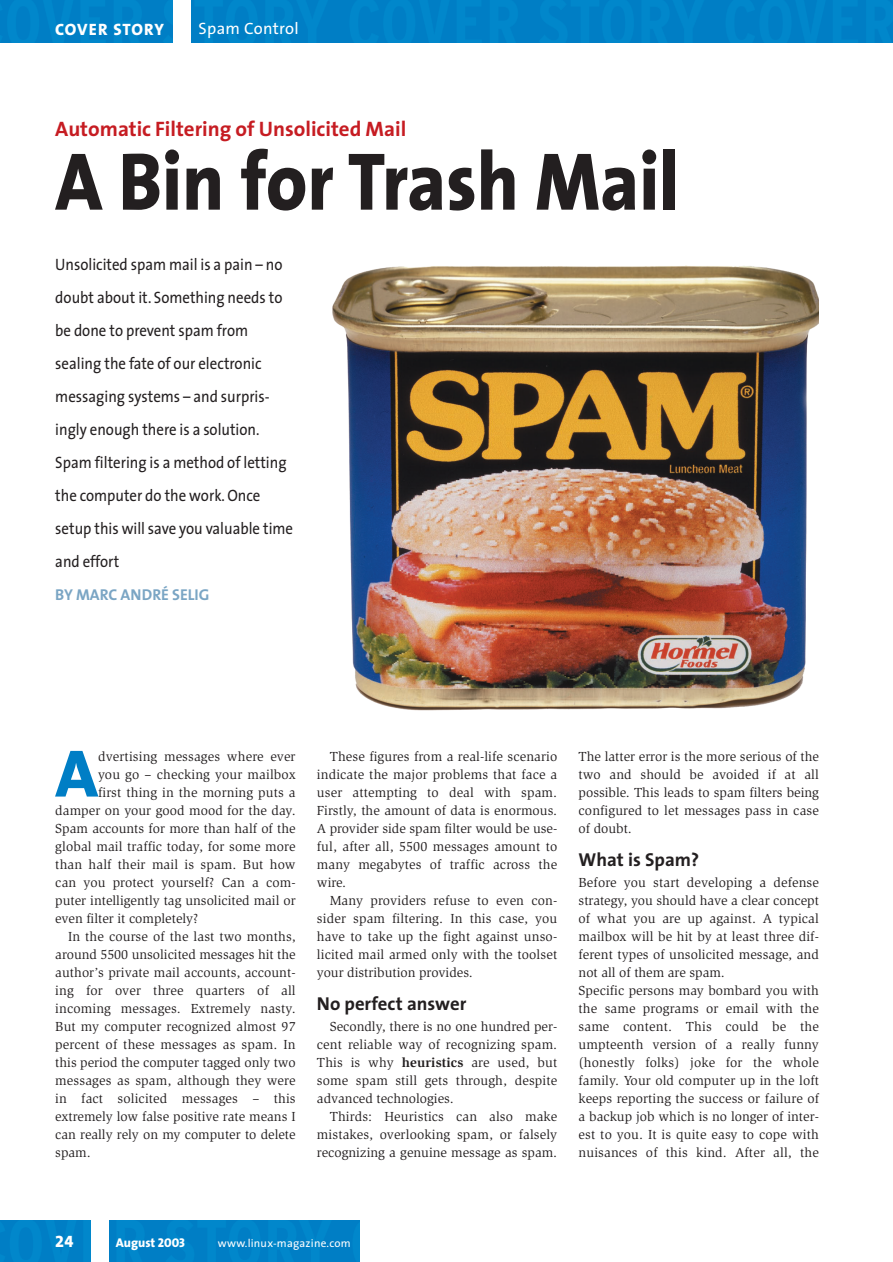
<style>
.page{position:relative;width:893px;height:1262px;background:#fff}
.page>*{position:absolute;margin:0;border:0;box-sizing:border-box;transform-origin:0 0}
.t1{font:800 82.5px "The Sans";color:#231f20;scale:.9 1}
.t2{font:800 67.65px "The Sans";color:#007ec5}
.t3{font:700 21px "The Sans";color:#c61c22}
.t4{font:700 18.75px "The Sans";color:#231f20}
.t5{font:16.5px/33px "The Sans";color:#231f20;scale:.9 1}
.t6{font:16.5px "The Sans";letter-spacing:.02em;color:#fff}
.t7{font:16.5px "The Sans Extra Bold Caps";letter-spacing:.045em;color:#fff}
.t8{font:16.5px "The Sans Extra Bold Expert";color:#fff}
.t9{font:700 15.75px "The Sans";color:#7aa5c4}
.t10{font:13.5px/18px "Slimbach";letter-spacing:.01em;color:#231f20;text-align:justify}
.t11{font:800 12.75px "The Sans";color:#fff}
.t12{font:11.25px "The Sans";letter-spacing:.02em;color:#fff}
.s1{font-weight:700}
.s2{font-family:"The Sans Extra Bold Caps";font-weight:400}
</style>
<div class="page">
<img style="left:332px;top:265px;width:487px;height:446px">
<img style="left:0;top:1220px;width:359px;height:41px">
<div style="left:91px;top:1220px;width:17px;height:41px;background:#fff"></div>
<img style="left:0;top:0;width:892px;height:43px">
<div style="left:173px;top:0;width:17px;height:43px;background:#fff"></div>
<p class="t7" style="left:55px;top:20px;width:110px">COVER STORY</p>
<p class="t6" style="left:198px;top:22px;width:102px">Spam Control</p>
<h3 class="t3" style="left:55px;top:121px;width:352px">Automatic Filtering of Unsolicited Mail</h3>
<h1 class="t1" style="left:55px;top:151px;width:695px">A Bin for Trash Mail</h1>
<p class="t5" style="left:55px;top:250px;width:266px">Unsolicited spam mail is a pain – no doubt about it. Something needs to be done to prevent spam from sealing the fate of our electronic messaging systems – and surpris&shy;ingly enough there is a solution.<br>Spam filtering is a method of letting the computer do the work. Once setup this will save you valuable time and effort</p>
<p class="t9" style="left:55px;top:589px;width:156px">BY MARC ANDRÉ SELIG</p>
<h2 class="t2" style="left:55px;top:748px;width:44px">A</h2>
<p class="t10" style="left:98px;top:748px;width:199px">dvertising messages where ever</p>
<p class="t10" style="left:98px;top:766px;width:199px">you go – checking your mailbox</p>
<p class="t10" style="left:98px;top:784px;width:199px">first thing in the morning puts a</p>
<p class="t10" style="left:55px;top:802px;width:242px">damper on your good mood for the day.</p>
<p class="t10" style="left:55px;top:820px;width:242px">Spam accounts for more than half of the</p>
<p class="t10" style="left:55px;top:838px;width:242px">global mail traffic today, for some more</p>
<p class="t10" style="left:55px;top:856px;width:242px">than half their mail is spam. But how</p>
<p class="t10" style="left:55px;top:874px;width:242px">can you protect yourself? Can a com-</p>
<p class="t10" style="left:55px;top:892px;width:242px">puter intelligently tag unsolicited mail or</p>
<p class="t10" style="left:55px;top:910px;width:145px">even filter it completely?</p>
<p class="t10" style="left:68px;top:928px;width:229px">In the course of the last two months,</p>
<p class="t10" style="left:55px;top:946px;width:242px">around 5500 unsolicited messages hit the</p>
<p class="t10" style="left:55px;top:964px;width:242px">author’s private mail accounts, account-</p>
<p class="t10" style="left:55px;top:982px;width:242px">ing for over three quarters of all</p>
<p class="t10" style="left:55px;top:1000px;width:242px">incoming messages. Extremely nasty.</p>
<p class="t10" style="left:55px;top:1018px;width:242px">But my computer recognized almost 97</p>
<p class="t10" style="left:55px;top:1036px;width:242px">percent of these messages as spam. In</p>
<p class="t10" style="left:55px;top:1054px;width:242px">this period the computer tagged only two</p>
<p class="t10" style="left:55px;top:1072px;width:242px">messages as spam, although they were</p>
<p class="t10" style="left:55px;top:1090px;width:242px">in fact solicited messages – this</p>
<p class="t10" style="left:55px;top:1108px;width:242px">extremely low false positive rate means I</p>
<p class="t10" style="left:55px;top:1126px;width:242px">can really rely on my computer to delete</p>
<p class="t10" style="left:55px;top:1144px;width:37px">spam.</p>
<p class="t10" style="left:317px;top:748px;width:242px;text-indent:13px">These figures from a real-life scenario indicate the major problems that face a user attempting to deal with spam.<br>Firstly, the amount of data is enormous.<br>A provider side spam filter would be use&shy;ful, after all, 5500 messages amount to many megabytes of traffic across the wire.</p>
<p class="t10" style="left:317px;top:892px;width:242px;text-indent:13px">Many providers refuse to even con&shy;sider spam filtering. In this case, you have to take up the fight against unso&shy;licited mail armed only with the toolset your distribution provides.</p>
<h3 class="t4" style="left:317px;top:997px;width:151px">No perfect answer</h3>
<p class="t10" style="left:317px;top:1018px;width:242px;text-indent:13px">Secondly, there is no one hundred per&shy;cent reliable way of recognizing spam.<br>This is why <span class="s1">heuristics</span> are used, but some spam still gets through, despite advanced technologies.</p>
<p class="t10" style="left:317px;top:1108px;width:242px;text-indent:13px">Thirds: Heuristics can also make mistakes, overlooking spam, or falsely recognizing a genuine message as spam.</p>
<p class="t10" style="left:578px;top:748px;width:242px">The latter error is the more serious of the two and should be avoided if at all possible. This leads to spam filters being configured to let messages pass in case of doubt.</p>
<h3 class="t4" style="left:578px;top:853px;width:122px">What is Spam?</h3>
<p class="t10" style="left:578px;top:874px;width:242px;text-align:left">Before you start developing a defense strategy, you should have a clear concept of what you are up against. A typical mailbox will be hit by at least three dif&shy;ferent types of unsolicited message, and not all of them are spam.<br>Specific persons may bombard you with the same programs or email with the same content. This could be the umpteenth version of a really funny (honestly folks) joke for the whole family. Your old computer up in the loft keeps reporting the success or failure of a backup job which is no longer of inter&shy;est to you. It is quite easy to cope with nuisances of this kind. After all, the</p>
<p class="t8" style="left:55px;top:1231px;width:20px">24</p>
<p class="t11" style="left:116px;top:1237px;width:71px">August <span class="s2">2003</span></p>
<p class="t12" style="left:218px;top:1238px;width:134px">www.linux-magazine.com</p>
</div>
